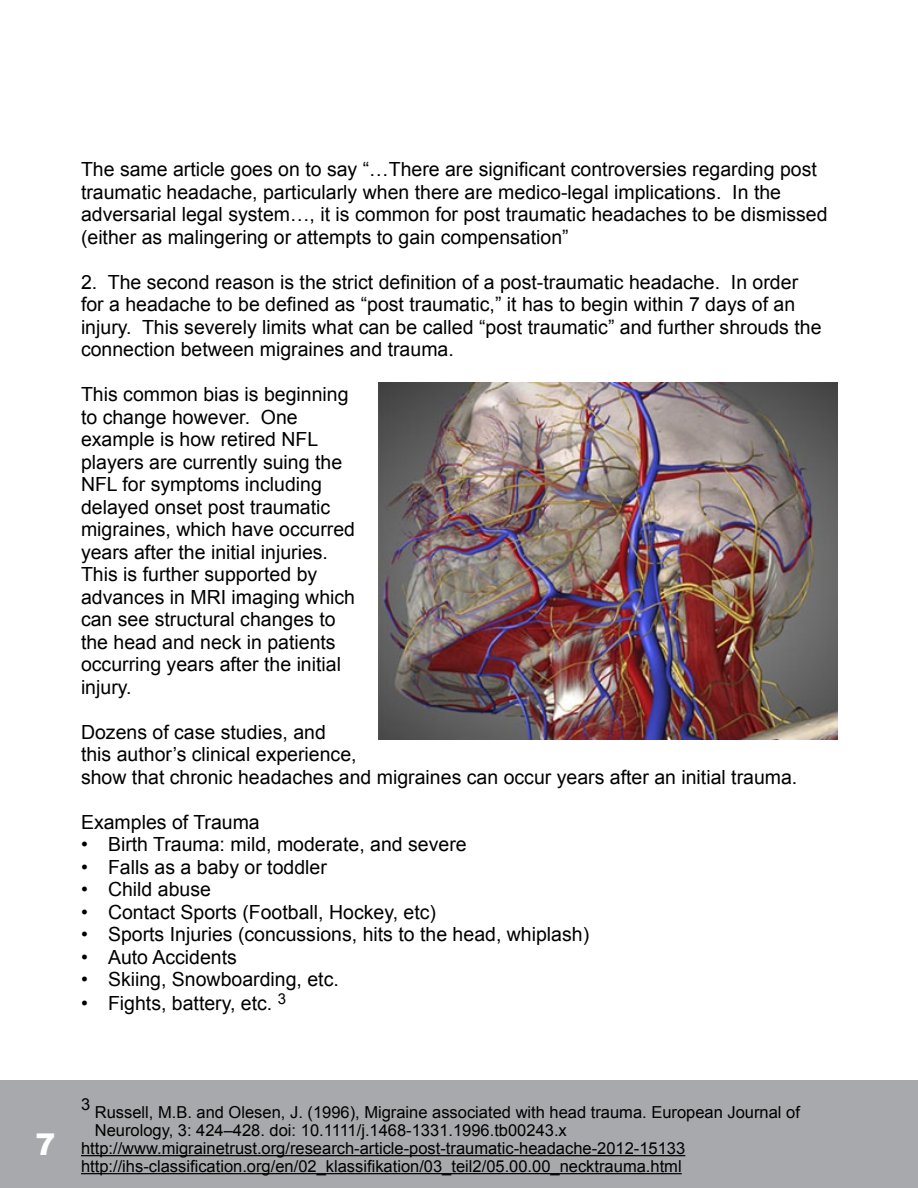
<style>
.page{position:relative;width:918px;height:1188px;background:#fff}
.page>*{position:absolute;margin:0;border:0;box-sizing:border-box;transform-origin:0 0}
.t1{font:900 30px "Arial";color:#fff}
.t2{font:19.5px/22.5px "Arial";color:#000}
.t3{font:16.5px "Arial";color:#000}
</style>
<div class="page">
<div style="left:0;top:1080px;width:918px;height:108px;background:#a7a9ac"></div>
<img style="left:378px;top:382px;width:459px;height:358px">
<hr style="left:81px;top:1155px;width:604px;height:1px;background:#000">
<hr style="left:81px;top:1173px;width:601px;height:1px;background:#000">
<p class="t2" style="left:81px;top:158px;width:748px">The same article goes on to say “…There are significant controversies regarding post traumatic headache, particularly when there are medico-legal implications. In the adversarial legal system…, it is common for post traumatic headaches to be dismissed (either as malingering or attempts to gain compensation”</p>
<p class="t2" style="left:81px;top:271px;width:742px">2. The second reason is the strict definition of a post-traumatic headache. In order for a headache to be defined as “post traumatic,” it has to begin within 7 days of an injury. This severely limits what can be called “post traumatic” and further shrouds the connection between migraines and trauma.</p>
<p class="t2" style="left:81px;top:383px;width:276px">This common bias is beginning to change however. One example is how retired NFL players are currently suing the<br>NFL for symptoms including delayed onset post traumatic migraines, which have occurred years after the initial injuries.<br>This is further supported by advances in MRI imaging which can see structural changes to the head and neck in patients occurring years after the initial injury.</p>
<p class="t2" style="left:81px;top:721px;width:718px">Dozens of case studies, and<br>this author’s clinical experience,<br>show that chronic headaches and migraines can occur years after an initial trauma.</p>
<p class="t2" style="left:81px;top:811px;width:180px">Examples of Trauma</p>
<p class="t2" style="left:81px;top:833px;width:387px">• Birth Trauma: mild, moderate, and severe</p>
<p class="t2" style="left:81px;top:856px;width:247px">• Falls as a baby or toddler</p>
<p class="t2" style="left:81px;top:878px;width:131px">• Child abuse</p>
<p class="t2" style="left:81px;top:901px;width:357px">• Contact Sports (Football, Hockey, etc)</p>
<p class="t2" style="left:81px;top:923px;width:510px">• Sports Injuries (concussions, hits to the head, whiplash)</p>
<p class="t2" style="left:81px;top:946px;width:157px">• Auto Accidents</p>
<p class="t2" style="left:81px;top:968px;width:259px">• Skiing, Snowboarding, etc.</p>
<p class="t2" style="left:81px;top:992px;width:207px">• Fights, battery, etc. <sup>3</sup></p>
<h1 class="t1" style="left:35px;top:1123px;width:22px">7</h1>
<p class="t3" style="left:81px;top:1094px;width:11px">3</p>
<p class="t3" style="left:95px;top:1101px;width:707px">Russell, M.B. and Olesen, J. (1996), Migraine associated with head trauma. European Journal of</p>
<p class="t3" style="left:95px;top:1119px;width:474px">Neurology, 3: 424–428. doi: 10.1111/j.1468-1331.1996.tb00243.x</p>
<p class="t3" style="left:81px;top:1137px;width:606px">http://www.migrainetrust.org/research-article-post-traumatic-headache-2012-15133</p>
<p class="t3" style="left:81px;top:1155px;width:602px">http://ihs-classification.org/en/02_klassifikation/03_teil2/05.00.00_necktrauma.html</p>
</div>
